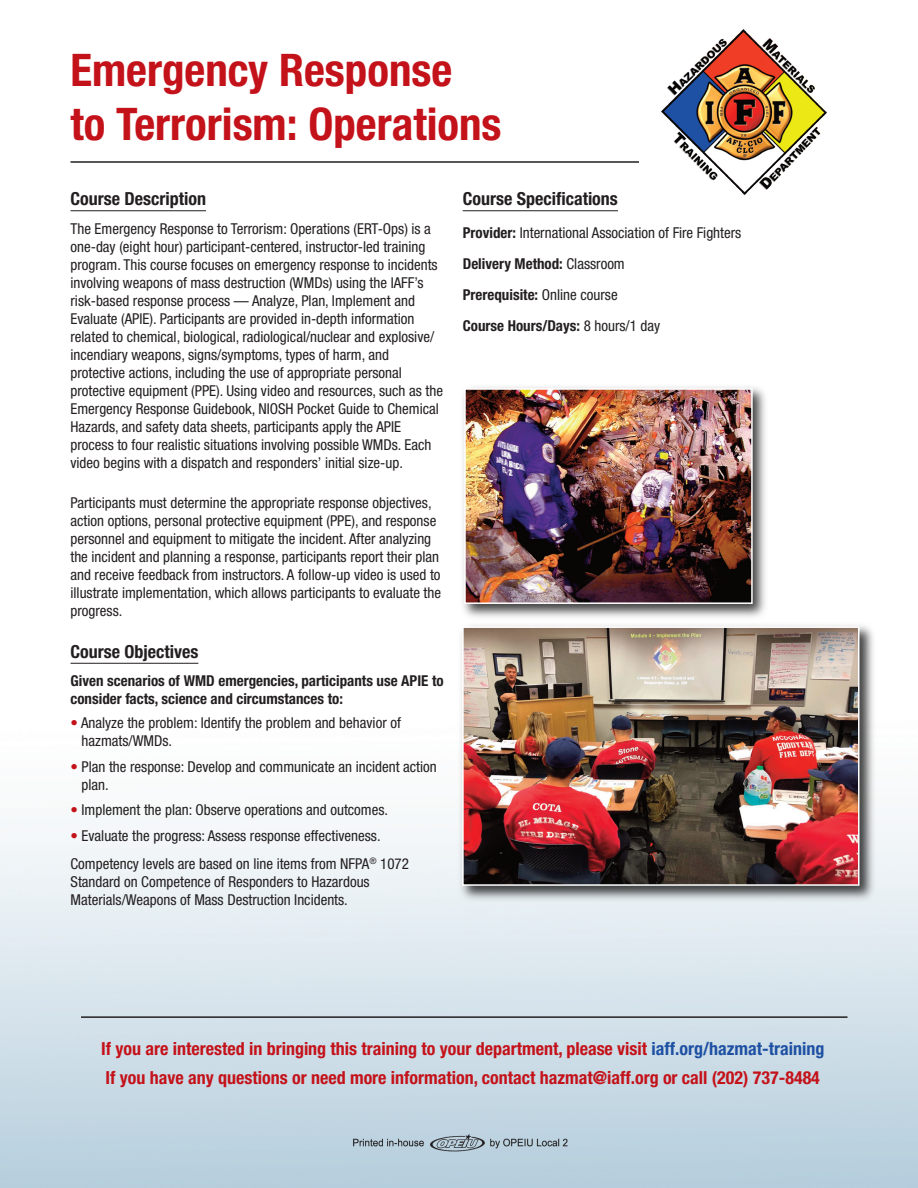
<style>
.page{position:relative;width:918px;height:1188px;background:#fff}
.page>*{position:absolute;margin:0;border:0;box-sizing:border-box;transform-origin:0 0}
.t1{font:700 condensed 45px/54px "Helvetica Neue LT Std";color:#c4121a}
.t2{font:700 condensed 18px/28.5px "Helvetica Neue LT Std";color:#c4121a}
.t3{font:700 condensed 18px "Helvetica Neue LT Std";color:#231f20}
.t4{font:condensed 15px/18px "Helvetica Neue LT Std";color:#231f20}
.t5{font:700 condensed 15px/18px "Helvetica Neue LT Std";color:#231f20}
.s1{color:#c4121a}
.s2{font-weight:700}
.s3{color:#1e51a3}
</style>
<div class="page">
<hr style="left:70px;top:210px;width:136px;height:1px;background:#231f20">
<hr style="left:70px;top:663px;width:128px;height:1px;background:#231f20">
<hr style="left:463px;top:210px;width:155px;height:1px;background:#231f20">
<hr style="left:70px;top:161px;width:569px;height:2px;background:#231f20">
<hr style="left:81px;top:1016px;width:767px;height:2px;background:#231f20">
<img style="left:662px;top:30px;width:165px;height:165px">
<img style="left:456px;top:623px;width:423px;height:282px">
<img style="left:465px;top:629px;width:392px;height:254px">
<div style="left:462px;top:626px;width:398px;height:260px;border:2px solid #fff"></div>
<img style="left:350px;top:1134px;width:219px;height:19px">
<img style="left:461px;top:387px;width:306px;height:232px">
<img style="left:467px;top:391px;width:283px;height:210px">
<div style="left:464px;top:388px;width:289px;height:216px;border:2px solid #fff"></div>
<h1 class="t1" style="left:70px;top:47px;width:433px">Emergency Response<br>to Terrorism: Operations</h1>
<p class="t3" style="left:70px;top:192px;width:137px">Course Description</p>
<p class="t4" style="left:70px;top:221px;width:374px">The Emergency Response to Terrorism: Operations (ERT-Ops) is a one-day (eight hour) participant-centered, instructor-led training program. This course focuses on emergency response to incidents involving weapons of mass destruction (WMDs) using the IAFF’s risk-based response process — Analyze, Plan, Implement and Evaluate (APIE). Participants are provided in-depth information related to chemical, biological, radiological/nuclear and explosive/ incendiary weapons, signs/symptoms, types of harm, and protective actions, including the use of appropriate personal protective equipment (PPE). Using video and resources, such as the Emergency Response Guidebook, NIOSH Pocket Guide to Chemical Hazards, and safety data sheets, participants apply the APIE process to four realistic situations involving possible WMDs. Each video begins with a dispatch and responders’ initial size-up.</p>
<p class="t4" style="left:70px;top:495px;width:372px">Participants must determine the appropriate response objectives, action options, personal protective equipment (PPE), and response personnel and equipment to mitigate the incident. After analyzing the incident and planning a response, participants report their plan and receive feedback from instructors. A follow-up video is used to illustrate implementation, which allows participants to evaluate the progress.</p>
<p class="t3" style="left:70px;top:645px;width:129px">Course Objectives</p>
<p class="t5" style="left:70px;top:673px;width:375px">Given scenarios of WMD emergencies, participants use APIE to consider facts, science and circumstances to:</p>
<p class="t4" style="left:82px;top:715px;width:321px;text-indent:-11px"><span class="s1">•</span> Analyze the problem: Identify the problem and behavior of hazmats/WMDs.</p>
<p class="t4" style="left:82px;top:759px;width:357px;text-indent:-11px"><span class="s1">•</span> Plan the response: Develop and communicate an incident action plan.</p>
<p class="t4" style="left:70px;top:802px;width:319px"><span class="s1">•</span> Implement the plan: Observe operations and outcomes.</p>
<p class="t4" style="left:70px;top:822px;width:340px;line-height:28.5px"><span class="s1">•</span> Evaluate the progress: Assess response effectiveness.<br>Competency levels are based on line items from NFPA<sup>®</sup> 1072</p>
<p class="t4" style="left:71px;top:874px;width:301px">Standard on Competence of Responders to Hazardous<br>Materials/Weapons of Mass Destruction Incidents.</p>
<p class="t3" style="left:463px;top:192px;width:157px">Course Specifications</p>
<p class="t4" style="left:463px;top:218px;width:280px;line-height:30.9px"><span class="s2">Provider:</span> International Association of Fire Fighters <span class="s2">Delivery Method:</span> Classroom<br><span class="s2">Prerequisite:</span> Online course<br><span class="s2">Course Hours/Days:</span> 8 hours/1 day</p>
<p class="t2" style="left:101px;top:1036px;width:725px">If you are interested in bringing this training to your department, please visit <span class="s3">iaff.org/hazmat-training<br></span>If you have any questions or need more information, contact hazmat@iaff.org or call (202) 737-8484</p>
</div>
